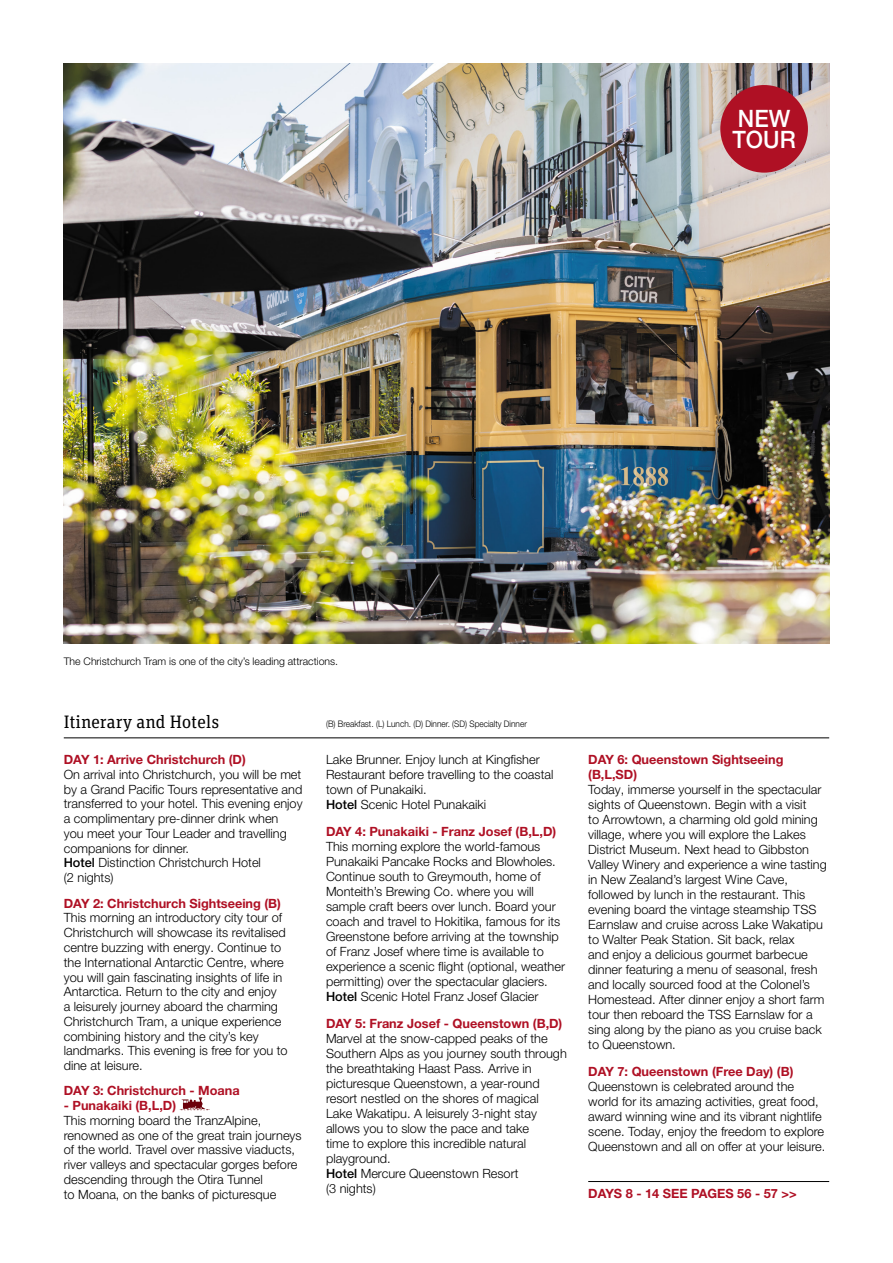
<style>
.page{position:relative;width:893px;height:1263px;background:#fff}
.page>*{position:absolute;margin:0;border:0;box-sizing:border-box;transform-origin:0 0}
.t1{font:500 24px "Helvetica Neue LT Pro";color:#fff;scale:.95 1}
.t2{font:18px "Unit Slab OT";color:#000}
.Body_Text{font:300 12.75px/15px "Helvetica Neue LT Pro";color:#000}
.Itinerary_Heads{font:700 12.75px/15px "Helvetica Neue LT Pro";color:#af1024}
.Sub_Heads{font:700 12.75px "Helvetica Neue LT Pro";color:#af1024}
.t3{font:300 10.5px "Helvetica Neue LT Pro";color:#000}
.t4{font:300 9px "Helvetica Neue LT Pro";color:#000;scale:.92 1}
.s1{font-weight:500}
</style>
<div class="page">
<img style="left:64px;top:64px;width:765px;height:580px">
<svg style="left:180px;top:1097px;width:30px;height:13px"></svg>
<hr style="left:64px;top:738px;width:765px;height:1px;background:#000">
<hr style="left:588px;top:1181px;width:241px;height:1px;background:#000">
<div style="left:720px;top:85px;width:88px;height:88px;background:#af1024;border-radius:50%"></div>
<p class="t1" style="left:738px;top:104px;width:57px">NEW</p>
<p class="t1" style="left:732px;top:125px;width:68px">TOUR</p>
<p class="t3" style="left:64px;top:654px;width:276px">The Christchurch Tram is one of the city’s leading attractions.</p>
<p class="t2" style="left:64px;top:711px;width:157px">Itinerary and Hotels</p>
<p class="t4" style="left:326px;top:718px;width:220px">(B) Breakfast. (L) Lunch. (D) Dinner. (SD) Specialty Dinner</p>
<p class="Itinerary_Heads" style="left:64px;top:752px;width:184px">DAY 1: Arrive Christchurch (D)</p>
<p class="Body_Text" style="left:64px;top:767px;width:240px">On arrival into Christchurch, you will be met by a Grand Pacific Tours representative and transferred to your hotel. This evening enjoy a complimentary pre-dinner drink when<br>you meet your Tour Leader and travelling companions for dinner.</p>
<p class="Body_Text" style="left:64px;top:855px;width:199px"><span class="s1">Hotel</span> Distinction Christchurch Hotel (2 nights)</p>
<p class="Itinerary_Heads" style="left:64px;top:895px;width:219px">DAY 2: Christchurch Sightseeing (B)</p>
<p class="Body_Text" style="left:64px;top:910px;width:225px">This morning an introductory city tour of Christchurch will showcase its revitalised centre buzzing with energy. Continue to the International Antarctic Centre, where you will gain fascinating insights of life in Antarctica. Return to the city and enjoy<br>a leisurely journey aboard the charming Christchurch Tram, a unique experience combining history and the city’s key landmarks. This evening is free for you to dine at leisure.</p>
<p class="Itinerary_Heads" style="left:64px;top:1083px;width:177px">DAY 3: Christchurch - Moana</p>
<p class="Itinerary_Heads" style="left:64px;top:1098px;width:114px">- Punakaiki (B,L,D)</p>
<p class="Body_Text" style="left:64px;top:1113px;width:239px">This morning board the TranzAlpine, renowned as one of the great train journeys of the world. Travel over massive viaducts, river valleys and spectacular gorges before descending through the Otira Tunnel<br>to Moana, on the banks of picturesque</p>
<p class="Body_Text" style="left:326px;top:752px;width:229px">Lake Brunner. Enjoy lunch at Kingfisher<br>Restaurant before travelling to the coastal town of Punakaiki.</p>
<p class="Body_Text" style="left:326px;top:797px;width:162px"><span class="s1">Hotel</span> Scenic Hotel Punakaiki</p>
<p class="Itinerary_Heads" style="left:326px;top:824px;width:232px">DAY 4: Punakaiki - Franz Josef (B,L,D)</p>
<p class="Body_Text" style="left:326px;top:839px;width:241px">This morning explore the world-famous Punakaiki Pancake Rocks and Blowholes.<br>Continue south to Greymouth, home of Monteith’s Brewing Co. where you will sample craft beers over lunch. Board your coach and travel to Hokitika, famous for its Greenstone before arriving at the township of Franz Josef where time is available to experience a scenic flight (optional, weather permitting) over the spectacular glaciers.</p>
<p class="Body_Text" style="left:326px;top:989px;width:214px"><span class="s1">Hotel</span> Scenic Hotel Franz Josef Glacier</p>
<p class="Itinerary_Heads" style="left:326px;top:1016px;width:238px">DAY 5: Franz Josef - Queenstown (B,D)</p>
<p class="Body_Text" style="left:326px;top:1031px;width:242px">Marvel at the snow-capped peaks of the Southern Alps as you journey south through the breathtaking Haast Pass. Arrive in picturesque Queenstown, a year-round resort nestled on the shores of magical Lake Wakatipu. A leisurely 3-night stay allows you to slow the pace and take<br>time to explore this incredible natural playground.</p>
<p class="Body_Text" style="left:326px;top:1166px;width:194px"><span class="s1">Hotel</span> Mercure Queenstown Resort (3 nights)</p>
<p class="Itinerary_Heads" style="left:588px;top:752px;width:197px">DAY 6: Queenstown Sightseeing (B,L,SD)</p>
<p class="Body_Text" style="left:588px;top:782px;width:240px">Today, immerse yourself in the spectacular sights of Queenstown. Begin with a visit<br>to Arrowtown, a charming old gold mining village, where you will explore the Lakes District Museum. Next head to Gibbston Valley Winery and experience a wine tasting in New Zealand’s largest Wine Cave, followed by lunch in the restaurant. This evening board the vintage steamship TSS Earnslaw and cruise across Lake Wakatipu to Walter Peak Station. Sit back, relax<br>and enjoy a delicious gourmet barbecue dinner featuring a menu of seasonal, fresh and locally sourced food at the Colonel’s Homestead. After dinner enjoy a short farm tour then reboard the TSS Earnslaw for a sing along by the piano as you cruise back to Queenstown.</p>
<p class="Itinerary_Heads" style="left:588px;top:1064px;width:207px">DAY 7: Queenstown (Free Day) (B)</p>
<p class="Body_Text" style="left:588px;top:1079px;width:239px">Queenstown is celebrated around the world for its amazing activities, great food, award winning wine and its vibrant nightlife scene. Today, enjoy the freedom to explore Queenstown and all on offer at your leisure.</p>
<p class="Sub_Heads" style="left:588px;top:1186px;width:210px">DAYS 8 - 14 SEE PAGES 56 - 57 &gt;&gt;</p>
</div>
